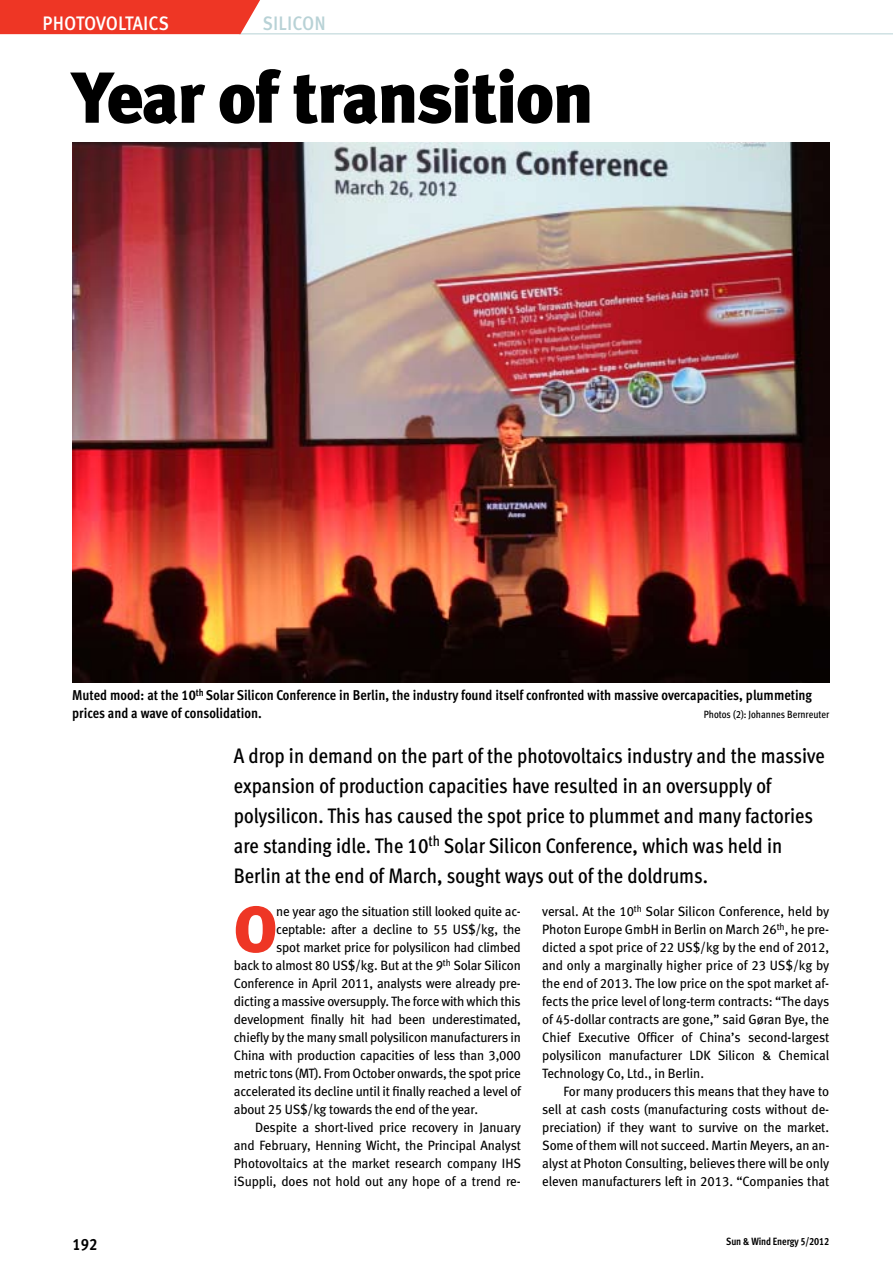
<style>
.page{position:relative;width:893px;height:1263px;background:#fff}
.page>*{position:absolute;margin:0;border:0;box-sizing:border-box;transform-origin:0 0}
.t1{font:72px "Meta Black Lf";letter-spacing:-.02em;color:#000}
.t2{font:65.1px "Meta Black Lf";color:#ee3625}
.t3{font:21px/30px "Meta Cond Medium LF";color:#000}
.t4{font:19.5px "Meta Medium LF Caps";letter-spacing:-.01em;color:#fff;scale:.9 1}
.t5{font:19.5px "Meta Medium LF Caps";letter-spacing:.01em;color:#b8d2d6;scale:.9 1}
.t6{font:16.5px "Meta Cond Bold LF";color:#000}
.t7{font:14.25px/18px "Meta Cond Bold LF";color:#000}
.t8{font:13.5px/18px "Meta Book LF";letter-spacing:-.015em;color:#000;text-align:justify}
.t9{font:10.5px "Meta Cond Medium LF";color:#000}
.t10{font:10.5px "Meta Cond Bold LF";letter-spacing:-.01em;color:#000}
</style>
<div class="page">
<hr style="left:239px;top:33px;width:654px;height:1px;background:#b8d2d6">
<div style="left:0;top:0;width:260px;height:34px;background:#ee3625"></div>
<img style="left:72px;top:142px;width:757px;height:540px">
<h3 class="t4" style="left:43px;top:12px;width:142px">PHOTOVOLTAICS</h3>
<h3 class="t5" style="left:262px;top:12px;width:72px">SILICON</h3>
<h1 class="t1" style="left:72px;top:54px;width:523px">Year of transition</h1>
<p class="t7" style="left:72px;top:686px;width:741px">Muted mood: at the 10<sup>th</sup> Solar Silicon Conference in Berlin, the industry found itself confronted with massive overcapacities, plummeting prices and a wave of consolidation.</p>
<p class="t9" style="left:704px;top:708px;width:127px">Photos (2): Johannes Bernreuter</p>
<p class="t3" style="left:234px;top:740px;width:592px">A drop in demand on the part of the photovoltaics industry and the massive expansion of production capacities have resulted in an oversupply of polysilicon. This has caused the spot price to plummet and many factories are standing idle. The 10<sup>th</sup> Solar Silicon Conference, which was held in Berlin at the end of March, sought ways out of the doldrums.</p>
<p class="t6" style="left:72px;top:1234px;width:26px">192</p>
<h2 class="t2" style="left:234px;top:890px;width:45px">O</h2>
<p class="t8" style="left:276px;top:902px;width:246px">ne year ago the situation still looked quite ac-</p>
<p class="t8" style="left:276px;top:920px;width:246px">ceptable: after a decline to 55 US$/kg, the</p>
<p class="t8" style="left:276px;top:938px;width:246px">spot market price for polysilicon had climbed</p>
<p class="t8" style="left:234px;top:956px;width:288px">back to almost 80 US$/kg. But at the 9<sup>th</sup> Solar Silicon</p>
<p class="t8" style="left:234px;top:974px;width:289px">Conference in April 2011, analysts were already pre-</p>
<p class="t8" style="left:234px;top:992px;width:288px">dicting a massive oversupply. The force with which this</p>
<p class="t8" style="left:234px;top:1010px;width:289px">development finally hit had been underestimated,</p>
<p class="t8" style="left:234px;top:1028px;width:288px">chiefly by the many small polysilicon manufacturers in</p>
<p class="t8" style="left:234px;top:1046px;width:289px">China with production capacities of less than 3,000</p>
<p class="t8" style="left:234px;top:1064px;width:288px">metric tons (MT). From October onwards, the spot price</p>
<p class="t8" style="left:234px;top:1082px;width:289px">accelerated its decline until it finally reached a level of</p>
<p class="t8" style="left:234px;top:1100px;width:246px">about 25 US$/kg towards the end of the year.</p>
<p class="t8" style="left:255px;top:1118px;width:267px">Despite a short-lived price recovery in January</p>
<p class="t8" style="left:234px;top:1136px;width:289px">and February, Henning Wicht, the Principal Analyst</p>
<p class="t8" style="left:234px;top:1154px;width:289px">Photovoltaics at the market research company IHS</p>
<p class="t8" style="left:234px;top:1172px;width:287px">iSuppli, does not hold out any hope of a trend re-</p>
<p class="t8" style="left:542px;top:902px;width:289px">versal. At the 10<sup>th</sup> Solar Silicon Conference, held by Photon Europe GmbH in Berlin on March 26<sup>th</sup>, he pre&shy;dicted a spot price of 22 US$/kg by the end of 2012, and only a marginally higher price of 23 US$/kg by the end of 2013. The low price on the spot market af&shy;fects the price level of long-term contracts: “The days of 45-dollar contracts are gone,” said Gøran Bye, the Chief Executive Officer of China’s second-largest polysilicon manufacturer LDK Silicon &amp; Chemical Technology Co, Ltd., in Berlin.</p>
<p class="t8" style="left:542px;top:1082px;width:289px;text-indent:21px">For many producers this means that they have to sell at cash costs (manufacturing costs without de&shy;preciation) if they want to survive on the market.<br>Some of them will not succeed. Martin Meyers, an an&shy;alyst at Photon Consulting, believes there will be only eleven manufacturers left in 2013. “Companies that</p>
<p class="t10" style="left:726px;top:1236px;width:104px">Sun &amp; Wind Energy 5/2012</p>
</div>
